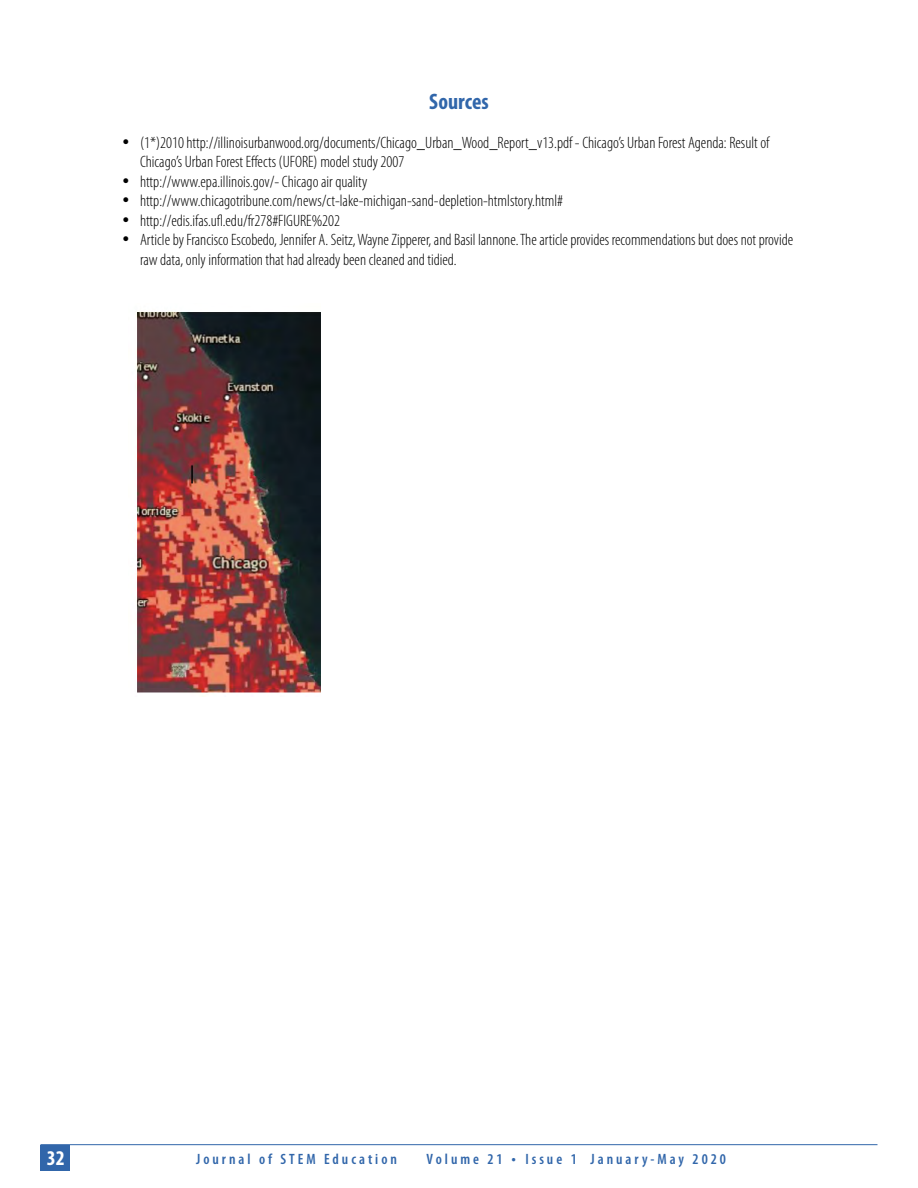
<style>
.page{position:relative;width:918px;height:1188px;background:#fff}
.page>*{position:absolute;margin:0;border:0;box-sizing:border-box;transform-origin:0 0}
.t1{font:700 condensed 22.5px "Myriad Pro";color:#3166aa}
.t2{font:700 condensed 21px "Myriad Pro";color:#fff}
.t3{font:300 condensed 16.5px/19.5px "Myriad Pro";color:#000}
.t4{font:600 condensed 15px "Myriad Pro";letter-spacing:.2em;color:#3166aa}
.s1{font-size:16.5px}
</style>
<div class="page">
<hr style="left:40px;top:1144px;width:838px;height:1px;background:#3166aa">
<div style="left:40px;top:1145px;width:30px;height:26px;background:#3166aa"></div>
<img style="left:136px;top:311px;width:185px;height:386px">
<h1 class="t1" style="left:429px;top:87px;width:61px">Sources</h1>
<p class="t3" style="left:140px;top:133px;width:631px;text-indent:-18px">• (1*)2010 http://illinoisurbanwood.org/documents/Chicago_Urban_Wood_Report_v13.pdf - Chicago’s Urban Forest Agenda: Result of<br>Chicago’s Urban Forest Effects (UFORE) model study 2007</p>
<p class="t3" style="left:122px;top:172px;width:247px">• http://www.epa.illinois.gov/- Chicago air quality</p>
<p class="t3" style="left:122px;top:191px;width:443px">• http://www.chicagotribune.com/news/ct-lake-michigan-sand-depletion-htmlstory.html#</p>
<p class="t3" style="left:122px;top:211px;width:220px">• http://edis.ifas.ufl.edu/fr278#FIGURE%202</p>
<p class="t3" style="left:140px;top:230px;width:655px;text-indent:-18px">• Article by Francisco Escobedo, Jennifer A. Seitz, Wayne Zipperer, and Basil Iannone. The article provides recommendations but does not provide raw data, only information that had already been cleaned and tidied.</p>
<p class="t2" style="left:47px;top:1145px;width:19px">32</p>
<p class="t4" style="left:196px;top:1150px;width:202px">Journal of STEM Education</p>
<p class="t4" style="left:427px;top:1150px;width:301px">Volume 21 <span class="s1">•</span> Issue 1 January-May 2020</p>
</div>
